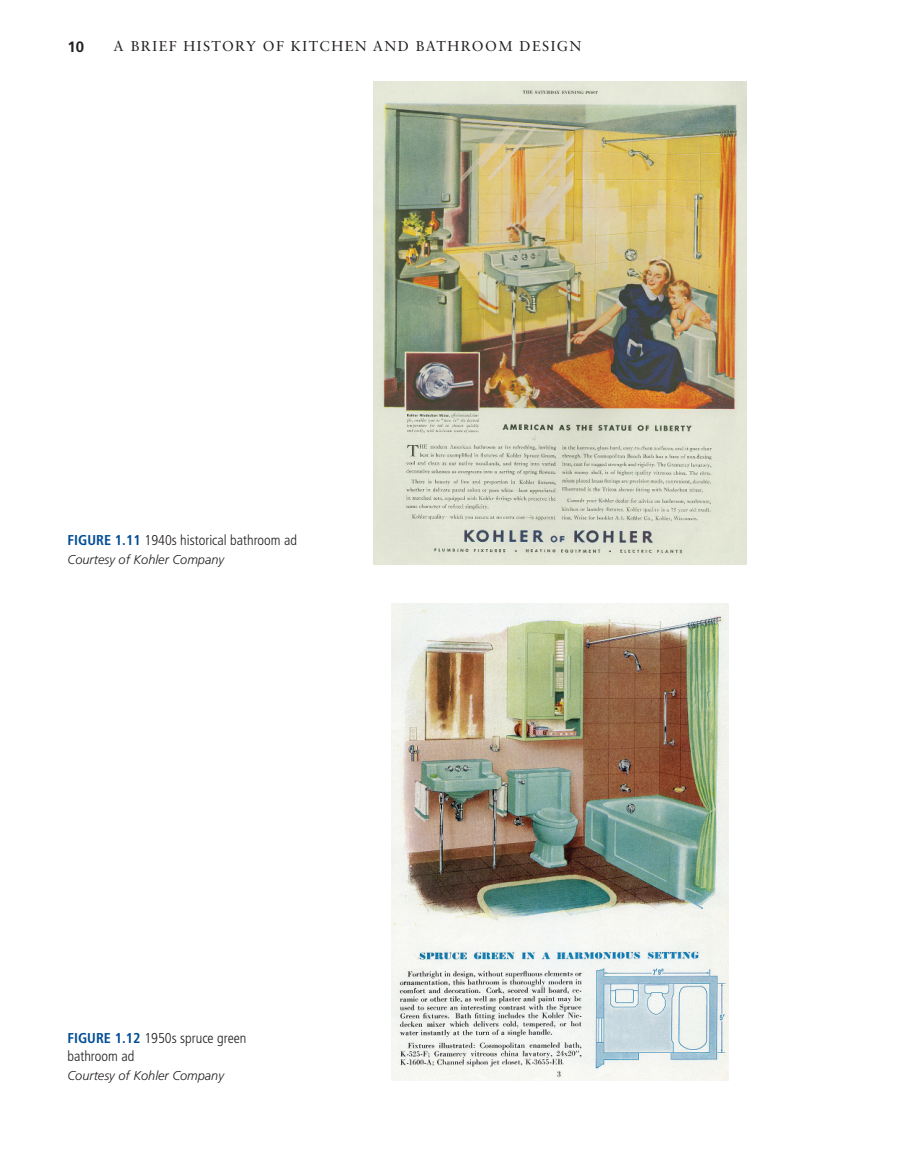
<style>
.page{position:relative;width:918px;height:1175px;background:#fff}
.page>*{position:absolute;margin:0;border:0;box-sizing:border-box;transform-origin:0 0}
.t1{font:700 15px "Frutiger LT Std";color:#231f20}
.t2{font:300 condensed 14.25px/18px "Frutiger LT Std";color:#231f20}
.t3{font:14.25px "Sabon LT Std";letter-spacing:.1em;color:#231f20}
.t4{font:italic 300 12.75px "Frutiger LT Std";color:#231f20}
.s1{font-weight:700;color:#014d95}
</style>
<div class="page">
<img style="left:374px;top:81px;width:373px;height:483px">
<img style="left:392px;top:603px;width:337px;height:477px">
<p class="t1" style="left:68px;top:38px;width:18px">10</p>
<p class="t3" style="left:114px;top:38px;width:469px">A BRIEF HISTORY OF KITCHEN AND BATHROOM DESIGN</p>
<p class="t2" style="left:68px;top:531px;width:231px"><span class="s1">FIGURE 1.11</span> 1940s historical bathroom ad</p>
<p class="t4" style="left:68px;top:552px;width:158px">Courtesy of Kohler Company</p>
<p class="t2" style="left:68px;top:1029px;width:180px"><span class="s1">FIGURE 1.12</span> 1950s spruce green bathroom ad</p>
<p class="t4" style="left:68px;top:1068px;width:158px">Courtesy of Kohler Company</p>
</div>
